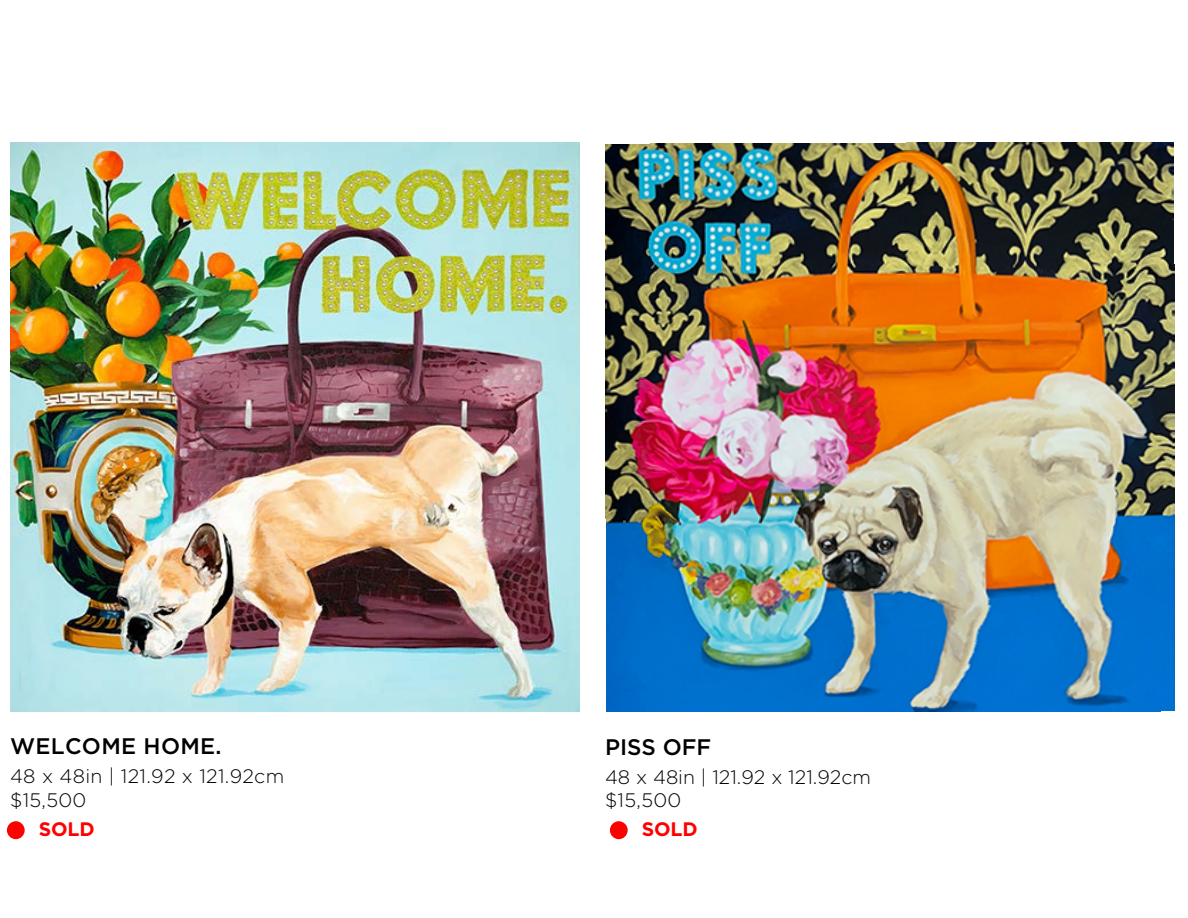
<style>
.page{position:relative;width:1188px;height:918px;background:#fff}
.page>*{position:absolute;margin:0;border:0;box-sizing:border-box;transform-origin:0 0}
.t1{font:500 22.5px "Gotham";letter-spacing:.015em;color:#000}
.t2{font:300 19.5px/23.4px "Gotham";letter-spacing:.015em;color:#000}
.t3{font:700 19.5px "Gotham";letter-spacing:-.005em;color:#f00}
</style>
<div class="page">
<img style="left:10px;top:143px;width:569px;height:569px">
<img style="left:605px;top:142px;width:570px;height:570px">
<div style="left:610px;top:821px;width:18px;height:18px;background:#f00;border-radius:50%"></div>
<div style="left:7px;top:821px;width:18px;height:18px;background:#f00;border-radius:50%"></div>
<p class="t1" style="left:10px;top:732px;width:213px">WELCOME HOME.</p>
<p class="t2" style="left:10px;top:764px;width:276px">48 x 48in | 121.92 x 121.92cm $15,500</p>
<p class="t1" style="left:605px;top:732px;width:108px">PISS OFF</p>
<p class="t2" style="left:605px;top:765px;width:268px">48 x 48in | 121.92 x 121.92cm $15,500</p>
<p class="t3" style="left:39px;top:818px;width:58px">SOLD</p>
<p class="t3" style="left:642px;top:818px;width:58px">SOLD</p>
</div>
